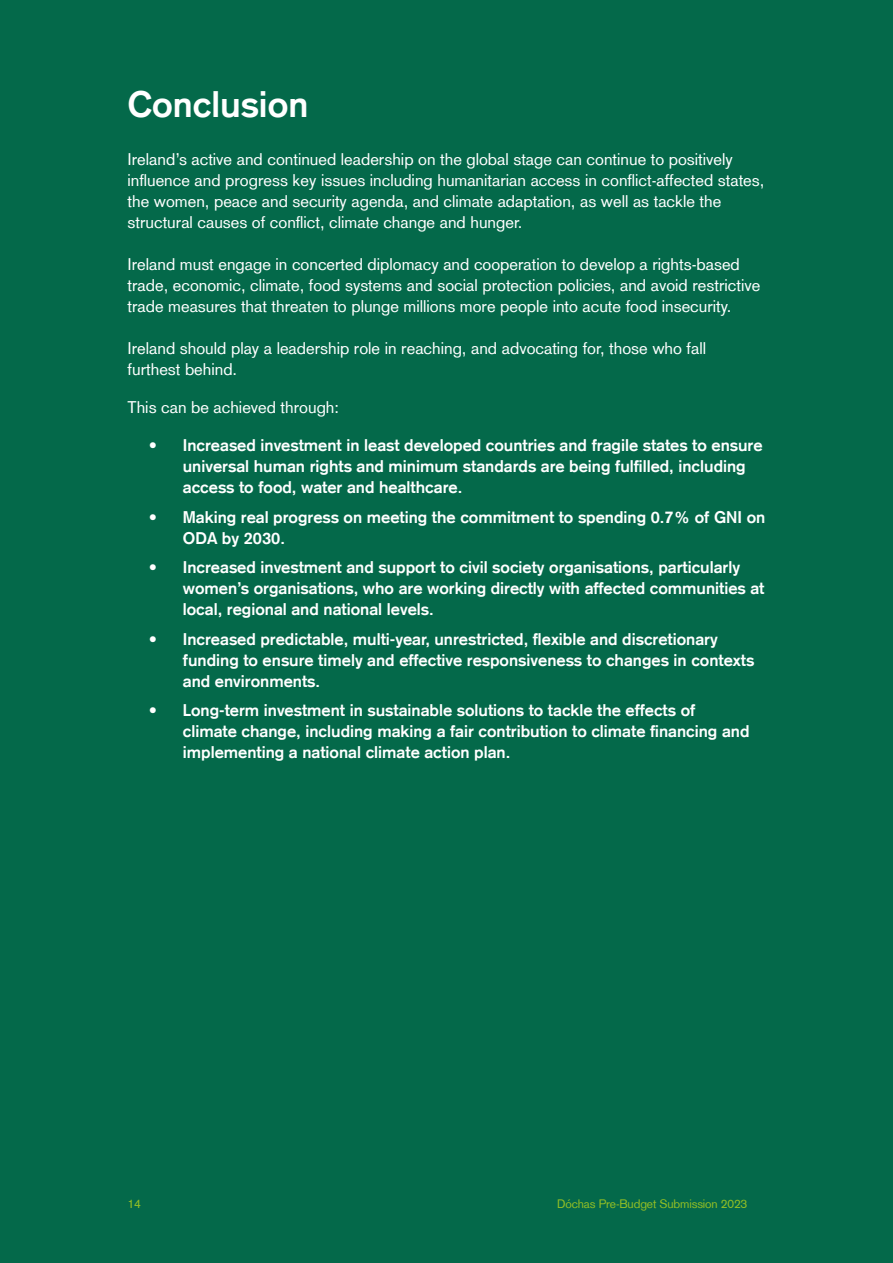
<style>
.page{position:relative;width:893px;height:1263px;background:#04694a}
.page>*{position:absolute;margin:0;border:0;box-sizing:border-box;transform-origin:0 0}
.t1{font:700 36px "Basic Commercial LT";color:#fff}
.t2{font:700 16.5px/21px "Basic Commercial LT";color:#fff}
.t3{font:16.5px/21px "Basic Commercial LT Com";color:#fff}
.t4{font:12px "Basic Commercial LT Com";letter-spacing:-.01em;color:#92be25}
</style>
<div class="page">
<h1 class="t1" style="left:128px;top:83px;width:182px">Conclusion</h1>
<p class="t3" style="left:128px;top:149px;width:638px">Ireland’s active and continued leadership on the global stage can continue to positively influence and progress key issues including humanitarian access in conflict-affected states, the women, peace and security agenda, and climate adaptation, as well as tackle the structural causes of conflict, climate change and hunger.</p>
<p class="t3" style="left:128px;top:254px;width:634px">Ireland must engage in concerted diplomacy and cooperation to develop a rights-based trade, economic, climate, food systems and social protection policies, and avoid restrictive trade measures that threaten to plunge millions more people into acute food insecurity.</p>
<p class="t3" style="left:128px;top:338px;width:580px">Ireland should play a leadership role in reaching, and advocating for, those who fall furthest behind.</p>
<p class="t3" style="left:128px;top:397px;width:213px">This can be achieved through:</p>
<p class="t2" style="left:183px;top:435px;width:581px;text-indent:-34px">• Increased investment in least developed countries and fragile states to ensure universal human rights and minimum standards are being fulfilled, including access to food, water and healthcare.</p>
<p class="t2" style="left:183px;top:506px;width:584px;text-indent:-34px">• Making real progress on meeting the commitment to spending 0.7% of GNI on<br>ODA by 2030.</p>
<p class="t2" style="left:183px;top:557px;width:583px;text-indent:-34px">• Increased investment and support to civil society organisations, particularly women’s organisations, who are working directly with affected communities at local, regional and national levels.</p>
<p class="t2" style="left:183px;top:628px;width:573px;text-indent:-34px">• Increased predictable, multi-year, unrestricted, flexible and discretionary funding to ensure timely and effective responsiveness to changes in contexts and environments.</p>
<p class="t2" style="left:183px;top:700px;width:568px;text-indent:-34px">• Long-term investment in sustainable solutions to tackle the effects of climate change, including making a fair contribution to climate financing and implementing a national climate action plan.</p>
<p class="t4" style="left:128px;top:1196px;width:15px">14</p>
<p class="t4" style="left:557px;top:1196px;width:192px">Dóchas Pre-Budget Submission 2023</p>
</div>
